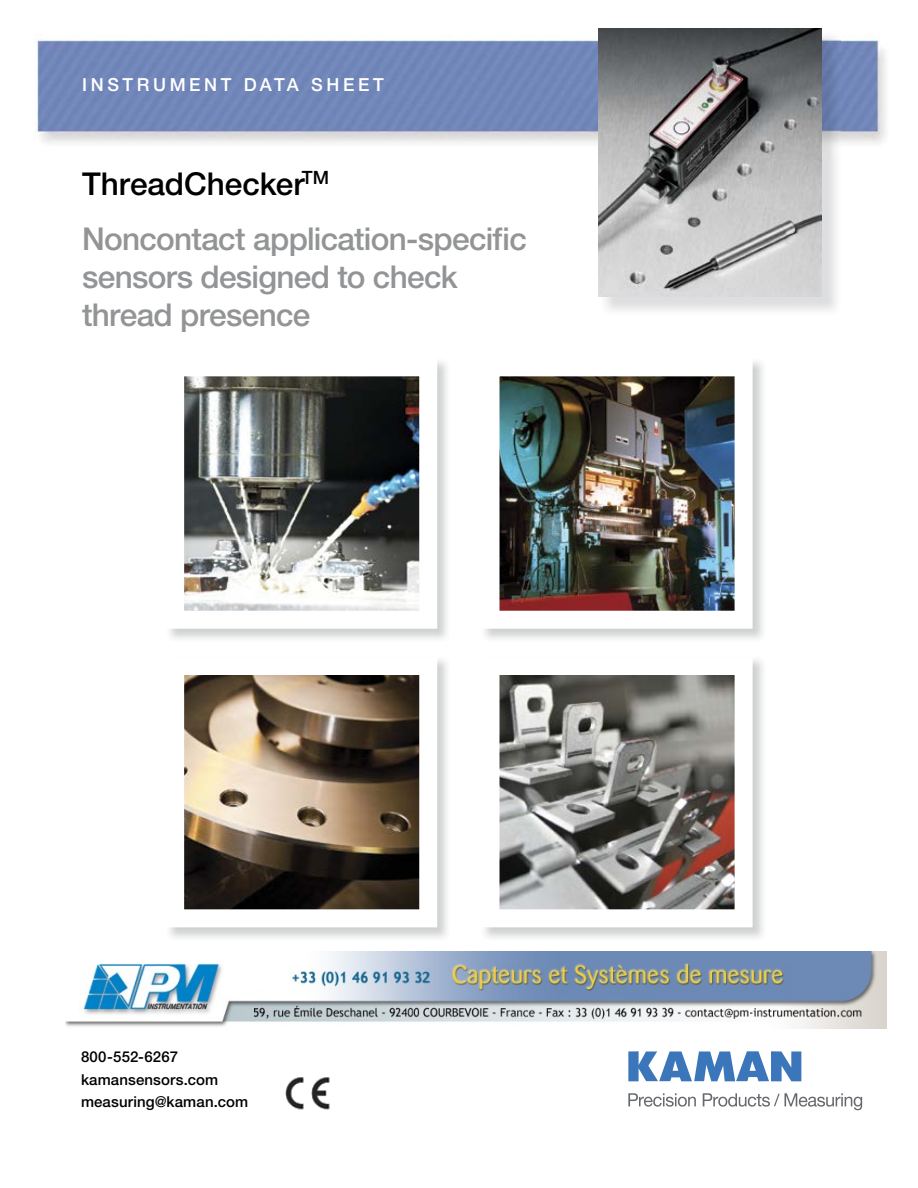
<style>
.page{position:relative;width:918px;height:1188px;background:#fff}
.page>*{position:absolute;margin:0;border:0;box-sizing:border-box;transform-origin:0 0}
.t1{font:500 31.5px/55.8px "Helvetica Neue LT Pro";letter-spacing:-.02em;color:#929496}
.t2{font:500 18px "Helvetica Neue LT Pro";letter-spacing:.2em;color:#fff}
.t3{font:500 15px/22.5px "Helvetica Neue LT Pro";letter-spacing:.01em;color:#000}
.s1{color:#000}
</style>
<div class="page">
<img style="left:169px;top:361px;width:278px;height:278px">
<svg style="left:169px;top:361px;width:268px;height:268px"></svg>
<svg style="left:628px;top:1093px;width:68px;height:14px"></svg>
<svg style="left:703px;top:1093px;width:159px;height:17px"></svg>
<svg style="left:628px;top:1051px;width:173px;height:30px"></svg>
<img style="left:34px;top:28px;width:852px;height:129px">
<img style="left:485px;top:361px;width:268px;height:268px">
<img style="left:169px;top:660px;width:278px;height:278px">
<svg style="left:169px;top:660px;width:268px;height:267px"></svg>
<svg style="left:499px;top:659px;width:254px;height:268px"></svg>
<img style="left:606px;top:31px;width:234px;height:280px">
<img style="left:599px;top:28px;width:223px;height:269px">
<img style="left:285px;top:1077px;width:45px;height:33px">
<img style="left:66px;top:951px;width:821px;height:78px">
<p class="t2" style="left:82px;top:74px;width:303px">INSTRUMENT DATA SHEET</p>
<p class="t1" style="left:82px;top:155px;width:446px"><span class="s1">ThreadChecker</span><sup>TM<br></sup>Noncontact application-specific</p>
<p class="t1" style="left:82px;top:258px;width:377px;line-height:37.8px">sensors designed to check thread presence</p>
<p class="t3" style="left:81px;top:1045px;width:169px">800-552-6267 kamansensors.com measuring@kaman.com</p>
</div>
